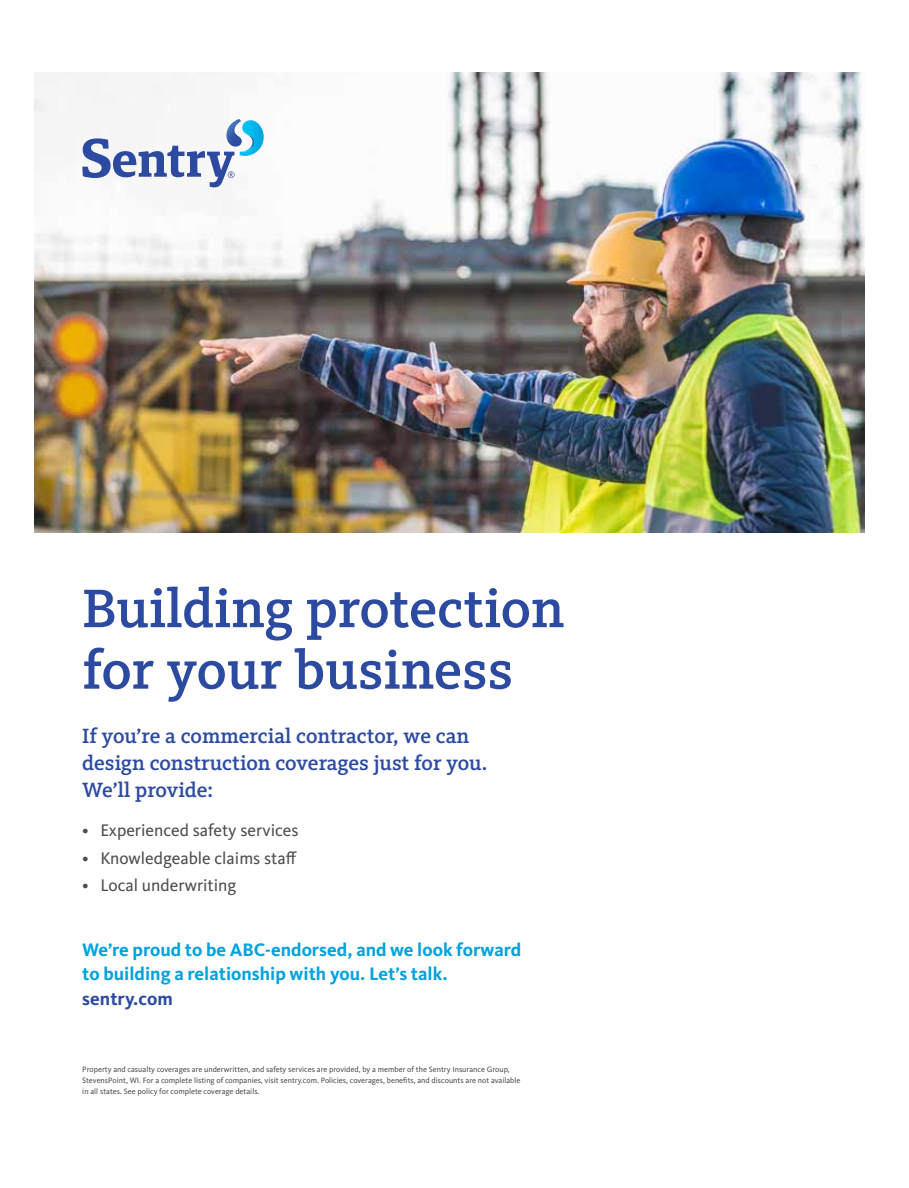
<style>
.page{position:relative;width:909px;height:1188px;background:#fff}
.page>*{position:absolute;margin:0;border:0;box-sizing:border-box;transform-origin:0 0}
.t1{font:500 56.1px/61.5px "Kievit Slab Pro";color:#2c4ba0}
.t2{font:500 21.45px/26.7px "Kievit Slab Pro";color:#2c4ba0}
.t3{font:700 18.75px/24px "Kievit Pro";color:#00a2de}
.t4{font:700 18.75px "Kievit Pro";color:#2c4ba0}
.t5{font:17.4px "Kievit Pro";color:#4d4d4f}
.t6{font:7.95px/10.6px "Kievit Pro";color:#4d4d4f}
</style>
<div class="page">
<img style="left:34px;top:72px;width:830px;height:460px">
<svg style="left:82px;top:119px;width:182px;height:68px"></svg>
<h1 class="t1" style="left:82px;top:577px;width:484px">Building protection for your business</h1>
<h2 class="t2" style="left:82px;top:723px;width:407px">If you’re a commercial contractor, we can design construction coverages just for you.<br>We’ll provide:</h2>
<h3 class="t5" style="left:82px;top:820px;width:218px">• Experienced safety services</h3>
<h3 class="t5" style="left:82px;top:848px;width:216px">• Knowledgeable claims staff</h3>
<h3 class="t5" style="left:82px;top:875px;width:156px">• Local underwriting</h3>
<h3 class="t3" style="left:82px;top:938px;width:441px">We’re proud to be ABC-endorsed, and we look forward to building a relationship with you. Let’s talk.</h3>
<h3 class="t4" style="left:82px;top:987px;width:92px">sentry.com</h3>
<p class="t6" style="left:82px;top:1064px;width:440px">Property and casualty coverages are underwritten, and safety services are provided, by a member of the Sentry Insurance Group,<br>StevensPoint, WI. For a complete listing of companies, visit sentry.com. Policies, coverages, benefits, and discounts are not available in all states. See policy for complete coverage details.</p>
</div>
